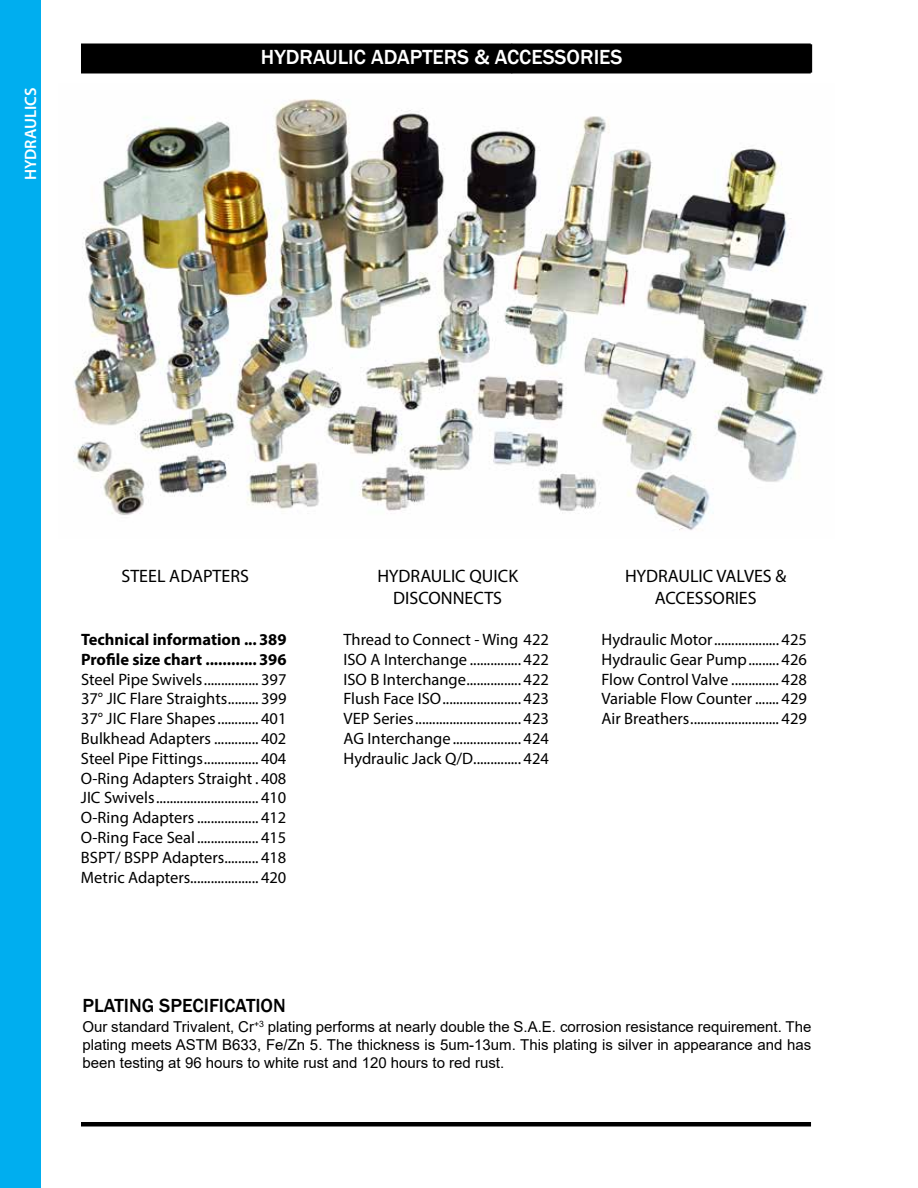
<style>
.page{position:relative;width:918px;height:1188px;background:#fff}
.page>*{position:absolute;margin:0;border:0;box-sizing:border-box;transform-origin:0 0}
.t1{font:500 21px "Franklin Gothic";color:#fff}
.t2{font:500 19.5px "Franklin Gothic";color:#000}
.t3{font:18px/21.6px "Myriad Pro";color:#000;text-align:center}
.t4{font:16.5px/19.8px "Myriad Pro";color:#000;text-align:justify}
.t5{font:700 16.5px/19.8px "Myriad Pro";color:#000}
.t6{font:600 16.5px "Myriad Pro";color:#fff}
.t7{font:15px/18px "Arial";color:#000;text-align:justify}
</style>
<div class="page">
<div style="left:81px;top:44px;width:431px;height:30px;background:#7f7f7f"></div>
<hr style="left:81px;top:1122px;width:730px;height:4px;background:#000">
<img style="left:73px;top:99px;width:752px;height:431px">
<div style="left:0;top:0;width:40px;height:1188px;background:#00aeef"></div>
<div style="left:81px;top:44px;width:731px;height:29px;background:#000"></div>
<p class="t6" style="left:20px;top:180px;width:94px;rotate:-90deg">HYDRAULICS</p>
<p class="t1" style="left:261px;top:44px;width:363px">HYDRAULIC ADAPTERS &amp; ACCESSORIES</p>
<p class="t3" style="left:121px;top:565px;width:129px">STEEL ADAPTERS</p>
<p class="t5" style="left:81px;top:629px;width:207px">Technical information ...389<br>Profile size chart ............396</p>
<p class="t4" style="left:81px;top:669px;width:207px">Steel Pipe Swivels................ 397<br>37° JIC Flare Straights......... 399<br>37° JIC Flare Shapes............ 401<br>Bulkhead Adapters ............. 402<br>Steel Pipe Fittings................ 404<br>O-Ring Adapters Straight . 408<br>JIC Swivels.............................. 410<br>O-Ring Adapters .................. 412<br>O-Ring Face Seal .................. 415<br>BSPT/ BSPP Adapters.......... 418<br>Metric Adapters.................... 420</p>
<p class="t3" style="left:377px;top:565px;width:142px">HYDRAULIC QUICK<br>DISCONNECTS</p>
<p class="t4" style="left:344px;top:629px;width:207px">Thread to Connect - Wing 422<br>ISO A Interchange ............... 422<br>ISO B Interchange................ 422<br>Flush Face ISO....................... 423<br>VEP Series............................... 423<br>AG Interchange .................... 424<br>Hydraulic Jack Q/D.............. 424</p>
<p class="t3" style="left:625px;top:565px;width:163px">HYDRAULIC VALVES &amp;<br>ACCESSORIES</p>
<p class="t4" style="left:601px;top:629px;width:207px">Hydraulic Motor................... 425<br>Hydraulic Gear Pump......... 426<br>Flow Control Valve .............. 428<br>Variable Flow Counter ....... 429<br>Air Breathers.......................... 429</p>
<p class="t2" style="left:82px;top:994px;width:205px">PLATING SPECIFICATION</p>
<p class="t7" style="left:82px;top:1018px;width:730px">Our standard Trivalent, Cr<sup>+3</sup> plating performs at nearly double the S.A.E. corrosion resistance requirement. The plating meets ASTM B633, Fe/Zn 5. The thickness is 5um-13um. This plating is silver in appearance and has been testing at 96 hours to white rust and 120 hours to red rust.</p>
</div>
